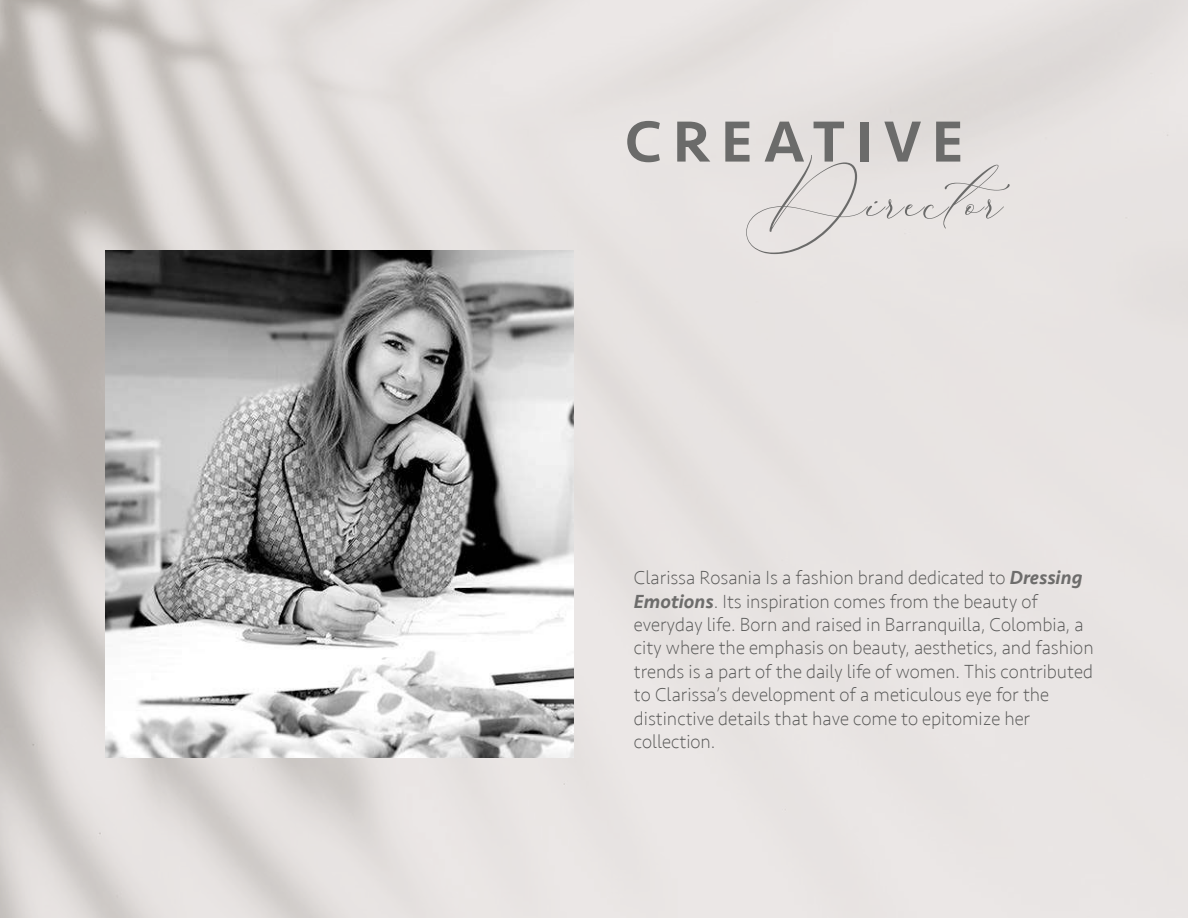
<style>
.page{position:relative;width:1188px;height:918px;background:#fff}
.page>*{position:absolute;margin:0;border:0;box-sizing:border-box;transform-origin:0 0}
.t1{font:84px "Boheme Floral";letter-spacing:.04em;color:#6b6b6a}
.t2{font:500 60px "Seravek";letter-spacing:.18em;color:#6b6b6a}
.t3{font:200 19.5px/23.4px "Seravek";color:#575756}
.s1{font-weight:500;font-style:italic;color:rgb(87 87 86/.85)}
</style>
<div class="page">
<img style="left:0;top:0;width:1188px;height:918px">
<img style="left:106px;top:251px;width:467px;height:507px">
<h2 class="t2" style="left:625px;top:104px;width:340px">CREATIVE</h2>
<h1 class="t1" style="left:769px;top:146px;width:249px">Director</h1>
<p class="t3" style="left:634px;top:566px;width:461px">Clarissa Rosania Is a fashion brand dedicated to <span class="s1">Dressing Emotions</span>. Its inspiration comes from the beauty of everyday life. Born and raised in Barranquilla, Colombia, a city where the emphasis on beauty, aesthetics, and fashion trends is a part of the daily life of women. This contributed to Clarissa’s development of a meticulous eye for the distinctive details that have come to epitomize her collection.</p>
</div>
